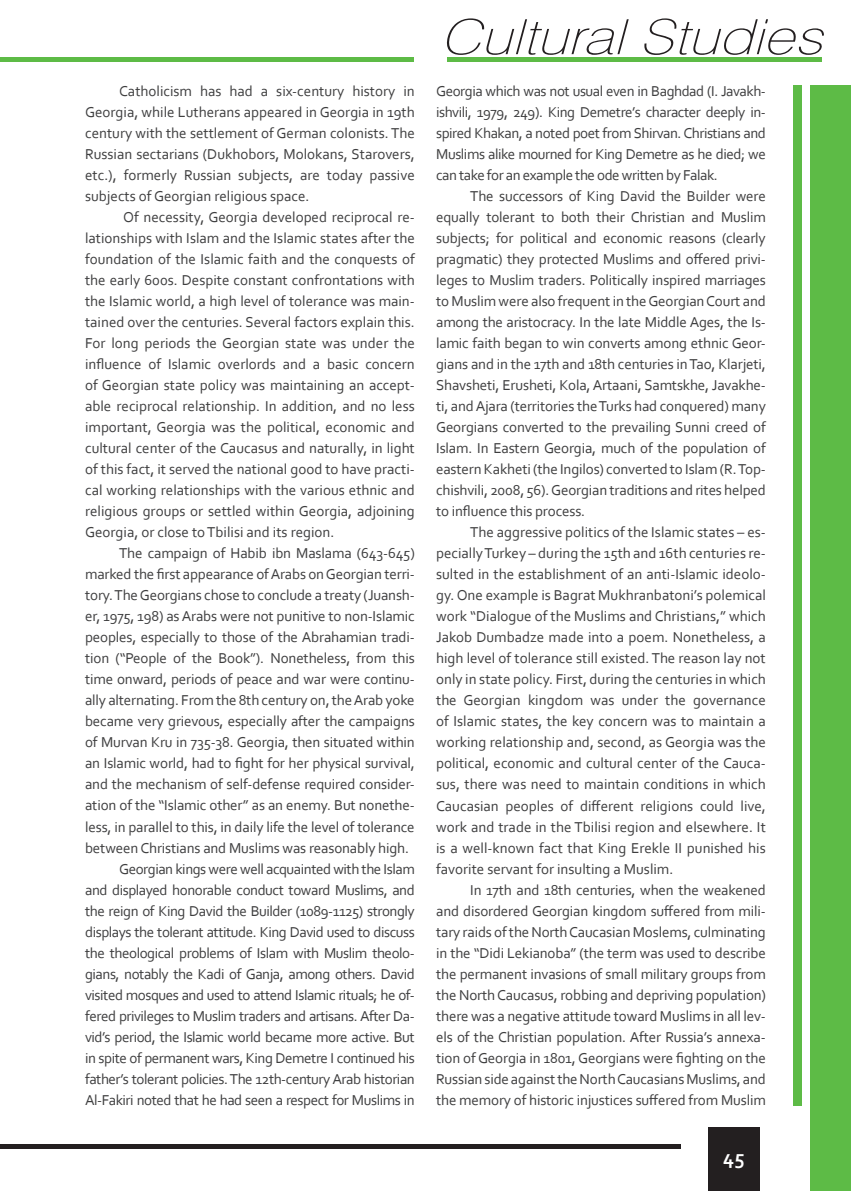
<style>
.page{position:relative;width:851px;height:1191px;background:#fff}
.page>*{position:absolute;margin:0;border:0;box-sizing:border-box;transform-origin:0 0}
.t1{font:italic 100 48.6px "Swiss 721 BT";color:#231f20;scale:1.22 1}
.t2{font:700 21px "Corbel";color:#fff}
.t3{font:15px/21px "Corbel";letter-spacing:-.01em;color:#3e3e3f;text-align:justify}
.t4{font:15px "Corbel";letter-spacing:-.03em;color:#3e3e3f}
</style>
<div class="page">
<div style="left:708px;top:1127px;width:51px;height:64px;background:#231f20"></div>
<hr style="left:0;top:1144px;width:680px;height:4px;background:#231f20">
<hr style="left:0;top:57px;width:413px;height:4px;background:#5dbb46">
<hr style="left:447px;top:57px;width:374px;height:4px;background:#5dbb46">
<div style="left:793px;top:85px;width:8px;height:1021px;background:#5dbb46"></div>
<div style="left:810px;top:85px;width:40px;height:1106px;background:#5dbb46"></div>
<p class="t3" style="left:85px;top:80px;width:331px;text-indent:34px">Catholicism has had a six-century history in Georgia, while Lutherans appeared in Georgia in 19th century with the settlement of German colonists. The Russian sectarians (Dukhobors, Molokans, Starovers, etc.), formerly Russian subjects, are today passive subjects of Georgian religious space.</p>
<p class="t3" style="left:85px;top:206px;width:331px;text-indent:38px">Of necessity, Georgia developed reciprocal re&shy;lationships with Islam and the Islamic states after the foundation of the Islamic faith and the conquests of the early 600s. Despite constant confrontations with the Islamic world, a high level of tolerance was main&shy;tained over the centuries. Several factors explain this.<br>For long periods the Georgian state was under the influence of Islamic overlords and a basic concern of Georgian state policy was maintaining an accept&shy;able reciprocal relationship. In addition, and no less important, Georgia was the political, economic and cultural center of the Caucasus and naturally, in light of this fact, it served the national good to have practi&shy;cal working relationships with the various ethnic and religious groups or settled within Georgia, adjoining Georgia, or close to Tbilisi and its region.</p>
<p class="t3" style="left:119px;top:542px;width:297px">The campaign of Habib ibn Maslama (643-645)</p>
<p class="t3" style="left:85px;top:563px;width:331px">marked the first appearance of Arabs on Georgian terri-</p>
<p class="t3" style="left:85px;top:584px;width:331px">tory. The Georgians chose to conclude a treaty (Juansh-</p>
<p class="t3" style="left:85px;top:605px;width:331px">er, 1975, 198) as Arabs were not punitive to non-Islamic</p>
<p class="t3" style="left:85px;top:626px;width:331px">peoples, especially to those of the Abrahamian tradi-</p>
<p class="t3" style="left:85px;top:647px;width:331px">tion (“People of the Book”). Nonetheless, from this</p>
<p class="t3" style="left:85px;top:668px;width:331px">time onward, periods of peace and war were continu-</p>
<p class="t3" style="left:85px;top:689px;width:331px">ally alternating. From the 8th century on, the Arab yoke</p>
<p class="t3" style="left:85px;top:710px;width:331px">became very grievous, especially after the campaigns</p>
<p class="t3" style="left:85px;top:731px;width:331px">of Murvan Kru in 735-38. Georgia, then situated within</p>
<p class="t3" style="left:85px;top:752px;width:331px">an Islamic world, had to fight for her physical survival,</p>
<p class="t3" style="left:85px;top:773px;width:331px">and the mechanism of self-defense required consider-</p>
<p class="t3" style="left:85px;top:794px;width:331px">ation of the “Islamic other” as an enemy. But nonethe-</p>
<p class="t3" style="left:85px;top:815px;width:331px">less, in parallel to this, in daily life the level of tolerance</p>
<p class="t3" style="left:85px;top:836px;width:325px">between Christians and Muslims was reasonably high.</p>
<p class="t4" style="left:119px;top:859px;width:297px">Georgian kings were well acquainted with the Islam</p>
<p class="t4" style="left:85px;top:880px;width:331px">and displayed honorable conduct toward Muslims, and</p>
<p class="t4" style="left:85px;top:901px;width:331px">the reign of King David the Builder (1089-1125) strongly</p>
<p class="t4" style="left:85px;top:922px;width:331px">displays the tolerant attitude. King David used to discuss</p>
<p class="t4" style="left:85px;top:943px;width:331px">the theological problems of Islam with Muslim theolo-</p>
<p class="t4" style="left:85px;top:964px;width:331px">gians, notably the Kadi of Ganja, among others. David</p>
<p class="t4" style="left:85px;top:985px;width:331px">visited mosques and used to attend Islamic rituals; he of-</p>
<p class="t4" style="left:85px;top:1006px;width:331px">fered privileges to Muslim traders and artisans. After Da-</p>
<p class="t4" style="left:85px;top:1027px;width:331px">vid’s period, the Islamic world became more active. But</p>
<p class="t4" style="left:85px;top:1048px;width:331px">in spite of permanent wars, King Demetre I continued his</p>
<p class="t4" style="left:85px;top:1069px;width:331px">father’s tolerant policies. The 12th-century Arab historian</p>
<p class="t4" style="left:85px;top:1090px;width:331px">Al-Fakiri noted that he had seen a respect for Muslims in</p>
<h1 class="t1" style="left:440px;top:7px;width:328px">CulturalStudies</h1>
<p class="t3" style="left:436px;top:80px;width:331px">Georgia which was not usual even in Baghdad (I. Javakh&shy;ishvili, 1979, 249). King Demetre’s character deeply in&shy;spired Khakan, a noted poet from Shirvan. Christians and Muslims alike mourned for King Demetre as he died; we can take for an example the ode written by Falak.</p>
<p class="t3" style="left:436px;top:185px;width:331px;text-indent:34px">The successors of King David the Builder were equally tolerant to both their Christian and Muslim subjects; for political and economic reasons (clearly pragmatic) they protected Muslims and offered privi&shy;leges to Muslim traders. Politically inspired marriages to Muslim were also frequent in the Georgian Court and among the aristocracy. In the late Middle Ages, the Is&shy;lamic faith began to win converts among ethnic Geor&shy;gians and in the 17th and 18th centuries in Tao, Klarjeti, Shavsheti, Erusheti, Kola, Artaani, Samtskhe, Javakhe&shy;ti, and Ajara (territories the Turks had conquered) many Georgians converted to the prevailing Sunni creed of Islam. In Eastern Georgia, much of the population of eastern Kakheti (the Ingilos) converted to Islam (R. Top&shy;chishvili, 2008, 56). Georgian traditions and rites helped to influence this process.</p>
<p class="t3" style="left:436px;top:521px;width:331px;text-indent:34px">The aggressive politics of the Islamic states – es&shy;pecially Turkey – during the 15th and 16th centuries re&shy;sulted in the establishment of an anti-Islamic ideolo&shy;gy. One example is Bagrat Mukhranbatoni’s polemical work “Dialogue of the Muslims and Christians,” which Jakob Dumbadze made into a poem. Nonetheless, a high level of tolerance still existed. The reason lay not only in state policy. First, during the centuries in which the Georgian kingdom was under the governance of Islamic states, the key concern was to maintain a working relationship and, second, as Georgia was the political, economic and cultural center of the Cauca&shy;sus, there was need to maintain conditions in which Caucasian peoples of different religions could live, work and trade in the Tbilisi region and elsewhere. It is a well-known fact that King Erekle II punished his favorite servant for insulting a Muslim.</p>
<p class="t3" style="left:436px;top:878px;width:331px;text-indent:34px">In 17th and 18th centuries, when the weakened and disordered Georgian kingdom suffered from mili&shy;tary raids of the North Caucasian Moslems, culminating in the “Didi Lekianoba” (the term was used to describe the permanent invasions of small military groups from the North Caucasus, robbing and depriving population) there was a negative attitude toward Muslims in all lev&shy;els of the Christian population. After Russia’s annexa&shy;tion of Georgia in 1801, Georgians were fighting on the Russian side against the North Caucasians Muslims, and the memory of historic injustices suffered from Muslim</p>
<h2 class="t2" style="left:723px;top:1144px;width:23px">45</h2>
</div>
